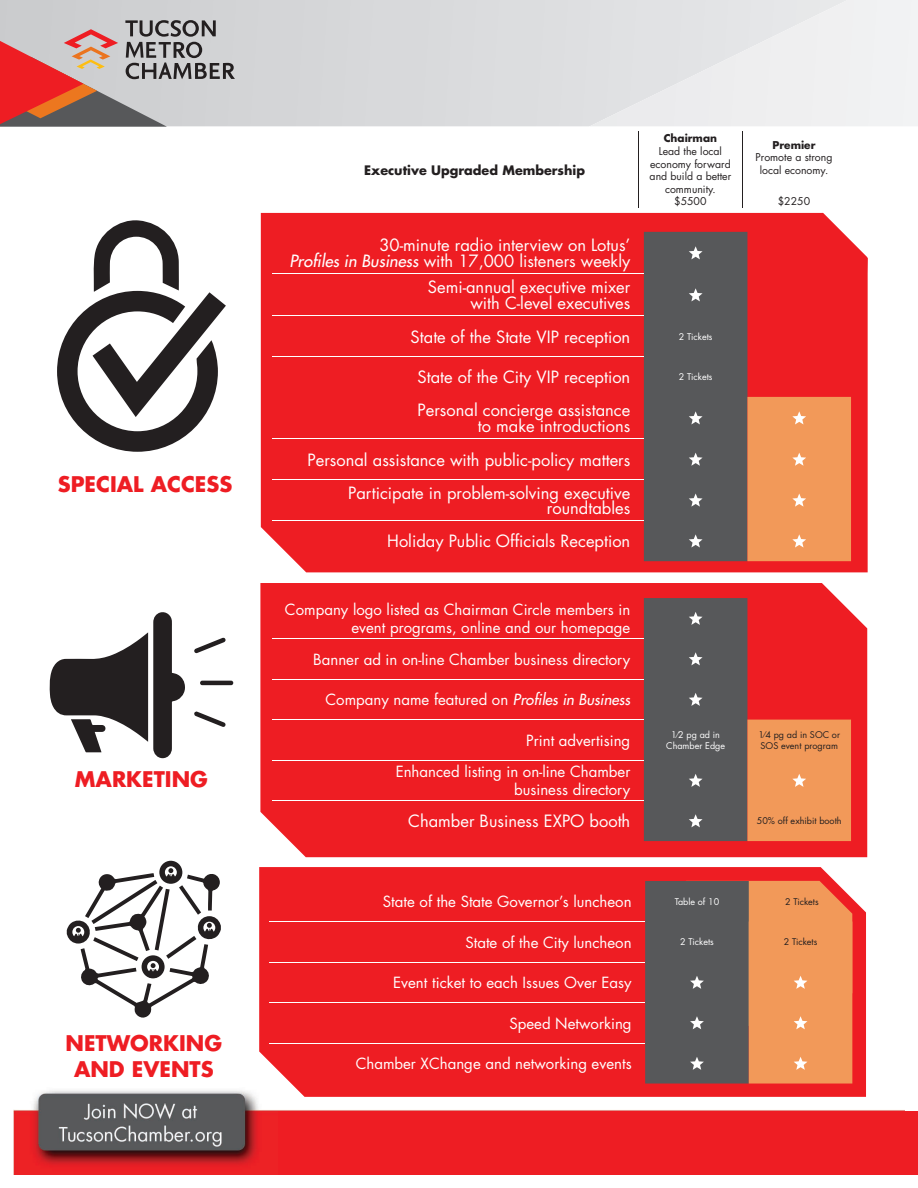
<style>
.page{position:relative;width:918px;height:1188px;background:#fff}
.page>*{position:absolute;margin:0;border:0;box-sizing:border-box;transform-origin:0 0}
.t1{font:700 21px/25.2px "Futura";color:#ee1d23;text-align:center}
.t2{font:16.5px/15.8px "Futura";color:#fff;text-align:right}
.t3{font:15px/18px "Futura";color:#fff;text-align:right}
.t4{font:700 12.75px "Futura";color:#231f20}
.t5{font:10.5px/12.6px "Futura";color:#231f20;text-align:center}
.t6{font:700 10.5px "Futura";color:#231f20}
.t7{font:9px/10.8px "Futura";color:#231f20}
.t8{font:9px/10.8px "Futura";color:#fff;text-align:center}
.s1{font-style:italic}
</style>
<div class="page">
<div style="left:0;top:0;width:588px;height:126px;background:#d8d9db"></div>
<img style="left:14px;top:1090px;width:890px;height:84px">
<div style="left:279px;top:1111px;width:639px;height:63px;background:#ee1d23"></div>
<svg style="left:57px;top:220px;width:169px;height:232px"></svg>
<svg style="left:49px;top:612px;width:136px;height:146px"></svg>
<svg style="left:194px;top:711px;width:32px;height:16px"></svg>
<svg style="left:194px;top:637px;width:32px;height:16px"></svg>
<svg style="left:200px;top:681px;width:33px;height:4px"></svg>
<svg style="left:67px;top:861px;width:154px;height:157px"></svg>
<div style="left:260px;top:583px;width:607px;height:274px;background:#ee1d23"></div>
<div style="left:261px;top:213px;width:607px;height:359px;background:#ee1d23"></div>
<div style="left:259px;top:867px;width:607px;height:230px;background:#ee1d23"></div>
<hr style="left:638px;top:131px;width:1px;height:77px;background:#231f20">
<hr style="left:742px;top:131px;width:1px;height:77px;background:#231f20">
<hr style="left:272px;top:638px;width:372px;height:1px;background:#fff">
<hr style="left:272px;top:679px;width:372px;height:1px;background:#fff">
<hr style="left:272px;top:719px;width:372px;height:1px;background:#fff">
<hr style="left:272px;top:760px;width:372px;height:1px;background:#fff">
<hr style="left:272px;top:800px;width:372px;height:1px;background:#fff">
<svg style="left:644px;top:598px;width:207px;height:243px;background:#a35b4d"></svg>
<hr style="left:272px;top:274px;width:372px;height:1px;background:#fff">
<hr style="left:272px;top:316px;width:372px;height:1px;background:#fff">
<hr style="left:272px;top:356px;width:372px;height:1px;background:#fff">
<hr style="left:272px;top:439px;width:372px;height:1px;background:#fff">
<hr style="left:272px;top:479px;width:372px;height:1px;background:#fff">
<hr style="left:272px;top:521px;width:372px;height:1px;background:#fff">
<hr style="left:269px;top:921px;width:376px;height:1px;background:#fff">
<hr style="left:269px;top:962px;width:376px;height:1px;background:#fff">
<hr style="left:269px;top:1002px;width:376px;height:1px;background:#fff">
<hr style="left:269px;top:1043px;width:376px;height:1px;background:#fff">
<svg style="left:645px;top:881px;width:207px;height:203px;background:#a5785b"></svg>
<svg style="left:588px;top:0;width:330px;height:127px"></svg>
<svg style="left:0;top:20px;width:235px;height:107px;background:#b99694"></svg>
<svg style="left:644px;top:212px;width:224px;height:349px;background:#ae564b"></svg>
<p class="t1" style="left:58px;top:471px;width:176px">SPECIAL ACCESS</p>
<p class="t1" style="left:75px;top:766px;width:134px">MARKETING</p>
<p class="t1" style="left:66px;top:1031px;width:158px">NETWORKING<br>AND EVENTS</p>
<p class="t4" style="left:364px;top:162px;width:222px">Executive Upgraded Membership</p>
<p class="t6" style="left:664px;top:132px;width:55px">Chairman</p>
<p class="t5" style="left:650px;top:145px;width:83px">Lead the local economy forward and build a better community. $5500</p>
<p class="t2" style="left:289px;top:238px;width:342px">30-minute radio interview on Lotus’<br><span class="s1">Profiles in Business</span> with 17,000 listeners weekly</p>
<p class="t2" style="left:428px;top:280px;width:204px">Semi-annual executive mixer with C-level executives</p>
<p class="t2" style="left:411px;top:329px;width:221px">State of the State VIP reception</p>
<p class="t8" style="left:679px;top:331px;width:35px">2 Tickets</p>
<p class="t2" style="left:418px;top:369px;width:214px">State of the City VIP reception</p>
<p class="t8" style="left:679px;top:372px;width:35px">2 Tickets</p>
<p class="t2" style="left:418px;top:403px;width:214px">Personal concierge assistance to make introductions</p>
<p class="t2" style="left:308px;top:443px;width:324px;line-height:33.5px">Personal assistance with public-policy matters<br>Participate in problem-solving executive</p>
<p class="t2" style="left:387px;top:491px;width:245px;line-height:33.5px">roundtables<br>Holiday Public Officials Reception</p>
<p class="t6" style="left:773px;top:138px;width:44px">Premier</p>
<p class="t5" style="left:756px;top:151px;width:78px">Promote a strong local economy.</p>
<p class="t5" style="left:778px;top:195px;width:34px">$2250</p>
<p class="t3" style="left:285px;top:601px;width:347px">Company logo listed as Chairman Circle members in event programs, online and our homepage</p>
<p class="t3" style="left:313px;top:650px;width:319px">Banner ad in on-line Chamber business directory</p>
<p class="t3" style="left:326px;top:691px;width:306px">Company name featured on <span class="s1">Profiles in Business</span></p>
<p class="t3" style="left:526px;top:731px;width:106px">Print advertising</p>
<p class="t8" style="left:666px;top:729px;width:60px">1⁄2 pg ad in<br>Chamber Edge</p>
<p class="t7" style="left:758px;top:729px;width:83px">1⁄4 pg ad in SOC or<br>SOS event program</p>
<p class="t3" style="left:396px;top:763px;width:236px">Enhanced listing in on-line Chamber business directory</p>
<p class="t2" style="left:408px;top:813px;width:224px">Chamber Business EXPO booth</p>
<p class="t7" style="left:757px;top:816px;width:86px">50% off exhibit booth</p>
<p class="t3" style="left:383px;top:893px;width:250px">State of the State Governor’s luncheon</p>
<p class="t8" style="left:675px;top:896px;width:46px">Table of 10</p>
<p class="t7" style="left:785px;top:896px;width:35px">2 Tickets</p>
<p class="t3" style="left:465px;top:933px;width:168px">State of the City luncheon</p>
<p class="t8" style="left:680px;top:937px;width:35px">2 Tickets</p>
<p class="t7" style="left:784px;top:937px;width:35px">2 Tickets</p>
<p class="t3" style="left:393px;top:974px;width:240px">Event ticket to each Issues Over Easy</p>
<p class="t3" style="left:509px;top:1014px;width:124px">Speed Networking</p>
<p class="t3" style="left:356px;top:1055px;width:277px">Chamber XChange and networking events</p>
</div>
